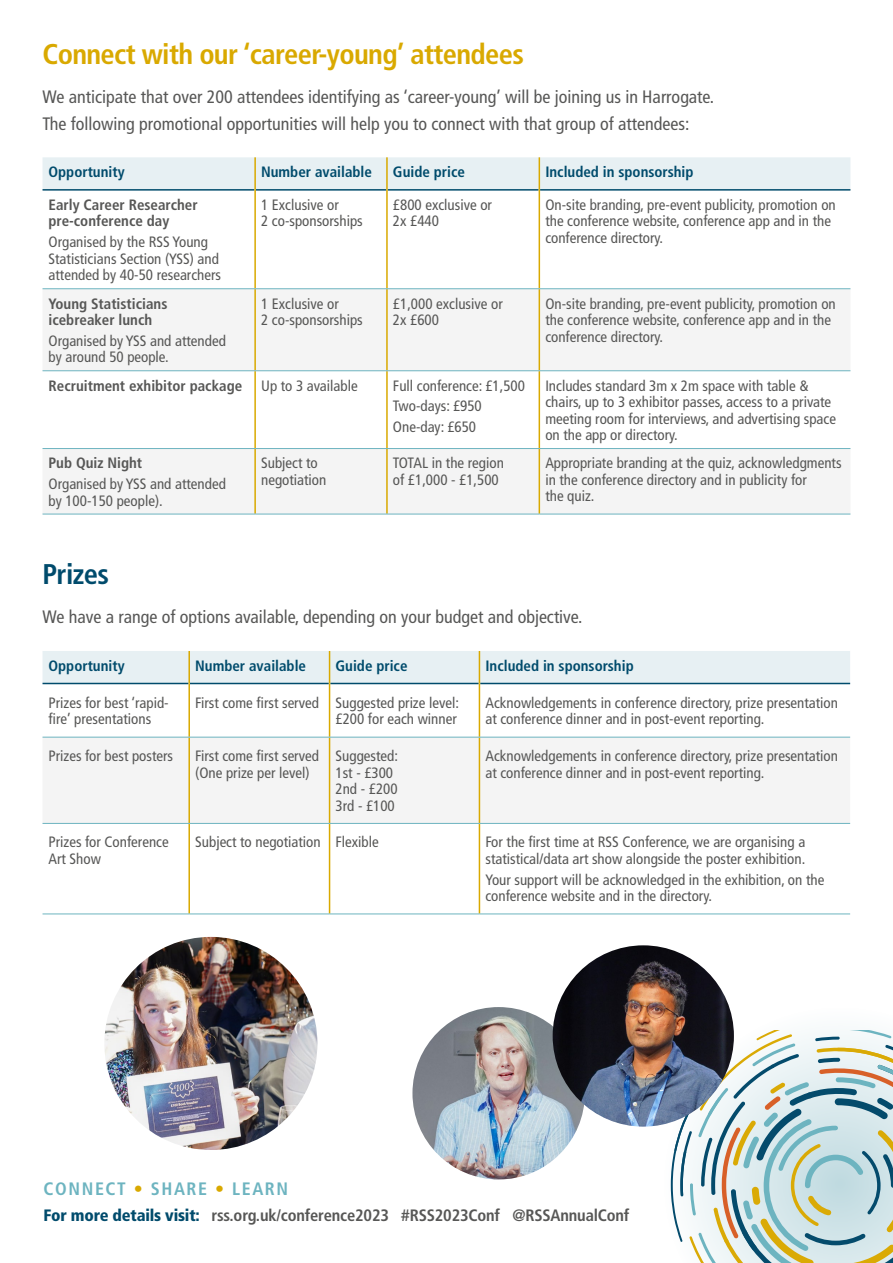
<style>
.page{position:relative;width:893px;height:1263px;background:#fff}
.page>*{position:absolute;margin:0;border:0;box-sizing:border-box;transform-origin:0 0}
.t1{font:700 condensed 28.5px "Frutiger LT Std";letter-spacing:-.025em;color:#d9a900}
.t2{font:700 condensed 28.5px "Frutiger LT Std";letter-spacing:-.025em;color:#004b6c}
.t3{font:condensed 18px/26.4px "Frutiger LT Std";color:#575756}
.t4{font:700 condensed 18px "Frutiger LT Std";letter-spacing:.09em;color:#6db4c0}
.t5{font:700 condensed 16.5px "Frutiger LT Std";letter-spacing:-.01em;color:#575756}
.t6{font:condensed 15px/16.5px "Frutiger LT Std";color:#575756}
.t7{font:700 condensed 15px "Frutiger LT Std";color:#004b6c}
.t8{font:700 condensed 15px/16.5px "Frutiger LT Std";color:#575756}
.s1{color:#d9a900}
.s2{font-weight:900;color:#004b6c}
</style>
<div class="page">
<svg style="left:671px;top:1030px;width:222px;height:233px"></svg>
<div style="left:43px;top:157px;width:807px;height:32px;background:#e7f0f3"></div>
<svg style="left:43px;top:289px;width:807px;height:225px;fill:#f4f4f4"></svg>
<hr style="left:43px;top:189px;width:211px;height:2px;background:#004b6c">
<hr style="left:256px;top:189px;width:130px;height:2px;background:#004b6c">
<hr style="left:388px;top:189px;width:151px;height:2px;background:#004b6c">
<hr style="left:540px;top:189px;width:310px;height:2px;background:#004b6c">
<hr style="left:254px;top:157px;width:2px;height:33px;background:#d9a900">
<hr style="left:386px;top:157px;width:2px;height:33px;background:#d9a900">
<hr style="left:539px;top:157px;width:1px;height:33px;background:#d9a900">
<hr style="left:254px;top:190px;width:2px;height:98px;background:#d9a900">
<hr style="left:386px;top:190px;width:2px;height:98px;background:#d9a900">
<hr style="left:539px;top:190px;width:1px;height:98px;background:#d9a900">
<hr style="left:254px;top:289px;width:2px;height:81px;background:#d9a900">
<hr style="left:386px;top:289px;width:2px;height:81px;background:#d9a900">
<hr style="left:539px;top:289px;width:1px;height:81px;background:#d9a900">
<hr style="left:254px;top:371px;width:2px;height:77px;background:#d9a900">
<hr style="left:386px;top:371px;width:2px;height:77px;background:#d9a900">
<hr style="left:539px;top:371px;width:1px;height:77px;background:#d9a900">
<hr style="left:254px;top:449px;width:2px;height:65px;background:#d9a900">
<hr style="left:386px;top:449px;width:2px;height:65px;background:#d9a900">
<hr style="left:539px;top:449px;width:1px;height:65px;background:#d9a900">
<hr style="left:43px;top:288px;width:212px;height:1px;background:#6db4c0">
<hr style="left:255px;top:288px;width:132px;height:1px;background:#6db4c0">
<hr style="left:387px;top:288px;width:152px;height:1px;background:#6db4c0">
<hr style="left:539px;top:288px;width:311px;height:1px;background:#6db4c0">
<hr style="left:43px;top:370px;width:212px;height:1px;background:#6db4c0">
<hr style="left:255px;top:370px;width:132px;height:1px;background:#6db4c0">
<hr style="left:387px;top:370px;width:152px;height:1px;background:#6db4c0">
<hr style="left:539px;top:370px;width:311px;height:1px;background:#6db4c0">
<hr style="left:43px;top:448px;width:212px;height:1px;background:#6db4c0">
<hr style="left:255px;top:448px;width:132px;height:1px;background:#6db4c0">
<hr style="left:387px;top:448px;width:152px;height:1px;background:#6db4c0">
<hr style="left:539px;top:448px;width:311px;height:1px;background:#6db4c0">
<hr style="left:43px;top:514px;width:212px;height:1px;background:#6db4c0">
<hr style="left:255px;top:514px;width:132px;height:1px;background:#6db4c0">
<hr style="left:387px;top:514px;width:152px;height:1px;background:#6db4c0">
<hr style="left:539px;top:514px;width:311px;height:1px;background:#6db4c0">
<div style="left:43px;top:651px;width:807px;height:32px;background:#e7f0f3"></div>
<svg style="left:43px;top:684px;width:807px;height:229px"></svg>
<div style="left:43px;top:738px;width:807px;height:85px;background:#f4f4f4"></div>
<hr style="left:43px;top:683px;width:145px;height:1px;background:#004b6c">
<hr style="left:190px;top:683px;width:139px;height:1px;background:#004b6c">
<hr style="left:330px;top:683px;width:149px;height:1px;background:#004b6c">
<hr style="left:480px;top:683px;width:370px;height:1px;background:#004b6c">
<hr style="left:188px;top:683px;width:2px;height:54px;background:#d9a900">
<hr style="left:329px;top:683px;width:1px;height:54px;background:#d9a900">
<hr style="left:479px;top:683px;width:1px;height:54px;background:#d9a900">
<hr style="left:188px;top:737px;width:2px;height:86px;background:#d9a900">
<hr style="left:329px;top:737px;width:1px;height:86px;background:#d9a900">
<hr style="left:479px;top:737px;width:1px;height:86px;background:#d9a900">
<hr style="left:188px;top:824px;width:2px;height:89px;background:#d9a900">
<hr style="left:329px;top:824px;width:1px;height:89px;background:#d9a900">
<hr style="left:479px;top:824px;width:1px;height:89px;background:#d9a900">
<hr style="left:188px;top:651px;width:2px;height:32px;background:#d9a900">
<hr style="left:329px;top:651px;width:1px;height:32px;background:#d9a900">
<hr style="left:479px;top:651px;width:1px;height:32px;background:#d9a900">
<hr style="left:43px;top:737px;width:146px;height:1px;background:#6db4c0">
<hr style="left:189px;top:737px;width:141px;height:1px;background:#6db4c0">
<hr style="left:330px;top:737px;width:149px;height:1px;background:#6db4c0">
<hr style="left:479px;top:737px;width:371px;height:1px;background:#6db4c0">
<hr style="left:43px;top:823px;width:146px;height:1px;background:#6db4c0">
<hr style="left:189px;top:823px;width:141px;height:1px;background:#6db4c0">
<hr style="left:330px;top:823px;width:149px;height:1px;background:#6db4c0">
<hr style="left:479px;top:823px;width:371px;height:1px;background:#6db4c0">
<hr style="left:43px;top:913px;width:146px;height:1px;background:#6db4c0">
<hr style="left:189px;top:913px;width:141px;height:1px;background:#6db4c0">
<hr style="left:330px;top:913px;width:149px;height:1px;background:#6db4c0">
<hr style="left:479px;top:913px;width:371px;height:1px;background:#6db4c0">
<img style="left:412px;top:1007px;width:173px;height:172px;border-radius:86px">
<img style="left:553px;top:945px;width:181px;height:181px;border-radius:91px">
<img style="left:104px;top:937px;width:213px;height:213px;border-radius:107px">
<p class="t1" style="left:43px;top:37px;width:483px">Connect with our ‘career-young’ attendees</p>
<p class="t3" style="left:43px;top:84px;width:673px">We anticipate that over 200 attendees identifying as ‘career-young’ will be joining us in Harrogate.<br>The following promotional opportunities will help you to connect with that group of attendees:</p>
<p class="t7" style="left:49px;top:163px;width:78px">Opportunity</p>
<p class="t7" style="left:261px;top:163px;width:112px">Number available</p>
<p class="t7" style="left:393px;top:163px;width:73px">Guide price</p>
<p class="t7" style="left:545px;top:163px;width:150px">Included in sponsorship</p>
<p class="t8" style="left:49px;top:197px;width:151px">Early Career Researcher pre-conference day</p>
<p class="t6" style="left:49px;top:234px;width:174px">Organised by the RSS Young<br>Statisticians Section (YSS) and attended by 40-50 researchers</p>
<p class="t6" style="left:261px;top:197px;width:103px">1 Exclusive or<br>2 co-sponsorships</p>
<p class="t6" style="left:393px;top:197px;width:101px">£800 exclusive or<br>2x £440</p>
<p class="t6" style="left:545px;top:197px;width:292px">On-site branding, pre-event publicity, promotion on the conference website, conference app and in the conference directory.</p>
<p class="t8" style="left:49px;top:295px;width:120px">Young Statisticians icebreaker lunch</p>
<p class="t6" style="left:49px;top:332px;width:179px">Organised by YSS and attended by around 50 people.</p>
<p class="t6" style="left:261px;top:295px;width:103px">1 Exclusive or<br>2 co-sponsorships</p>
<p class="t6" style="left:393px;top:295px;width:111px">£1,000 exclusive or<br>2x £600</p>
<p class="t6" style="left:545px;top:295px;width:292px">On-site branding, pre-event publicity, promotion on the conference website, conference app and in the conference directory.</p>
<p class="t8" style="left:49px;top:377px;width:195px">Recruitment exhibitor package</p>
<p class="t6" style="left:261px;top:377px;width:98px">Up to 3 available</p>
<p class="t6" style="left:393px;top:377px;width:134px">Full conference: £1,500</p>
<p class="t6" style="left:393px;top:398px;width:90px">Two-days: £950</p>
<p class="t6" style="left:393px;top:419px;width:85px">One-day: £650</p>
<p class="t6" style="left:545px;top:377px;width:292px">Includes standard 3m x 2m space with table &amp; chairs, up to 3 exhibitor passes, access to a private meeting room for interviews, and advertising space on the app or directory.</p>
<p class="t8" style="left:49px;top:455px;width:95px">Pub Quiz Night</p>
<p class="t6" style="left:49px;top:476px;width:179px">Organised by YSS and attended by 100-150 people).</p>
<p class="t6" style="left:261px;top:455px;width:67px">Subject to negotiation</p>
<p class="t6" style="left:393px;top:455px;width:112px">TOTAL in the region of £1,000 - £1,500</p>
<p class="t6" style="left:545px;top:455px;width:298px">Appropriate branding at the quiz, acknowledgments in the conference directory and in publicity for<br>the quiz.</p>
<p class="t2" style="left:43px;top:557px;width:68px">Prizes</p>
<p class="t3" style="left:43px;top:604px;width:542px">We have a range of options available, depending on your budget and objective.</p>
<p class="t7" style="left:49px;top:657px;width:78px">Opportunity</p>
<p class="t7" style="left:195px;top:657px;width:112px">Number available</p>
<p class="t7" style="left:336px;top:657px;width:73px">Guide price</p>
<p class="t7" style="left:485px;top:657px;width:150px">Included in sponsorship</p>
<p class="t6" style="left:49px;top:694px;width:122px">Prizes for best ‘rapid&shy;fire’ presentations</p>
<p class="t6" style="left:195px;top:694px;width:125px">First come first served</p>
<p class="t6" style="left:336px;top:694px;width:125px">Suggested prize level: £200 for each winner</p>
<p class="t6" style="left:485px;top:694px;width:354px">Acknowledgements in conference directory, prize presentation at conference dinner and in post-event reporting.</p>
<p class="t6" style="left:49px;top:748px;width:126px">Prizes for best posters</p>
<p class="t6" style="left:195px;top:748px;width:125px">First come first served</p>
<p class="t6" style="left:195px;top:764px;width:116px">(One prize per level)</p>
<p class="t6" style="left:485px;top:748px;width:354px">Acknowledgements in conference directory, prize presentation at conference dinner and in post-event reporting.</p>
<p class="t6" style="left:336px;top:748px;width:64px">Suggested:</p>
<p class="t6" style="left:336px;top:764px;width:59px">1st - £300</p>
<p class="t6" style="left:336px;top:781px;width:64px">2nd - £200</p>
<p class="t6" style="left:336px;top:797px;width:61px">3rd - £100</p>
<p class="t6" style="left:49px;top:834px;width:122px">Prizes for Conference<br>Art Show</p>
<p class="t6" style="left:195px;top:834px;width:127px">Subject to negotiation</p>
<p class="t6" style="left:336px;top:834px;width:45px">Flexible</p>
<p class="t6" style="left:485px;top:834px;width:321px">For the first time at RSS Conference, we are organising a statistical/data art show alongside the poster exhibition.</p>
<p class="t6" style="left:485px;top:871px;width:340px">Your support will be acknowledged in the exhibition, on the conference website and in the directory.</p>
<p class="t4" style="left:44px;top:1178px;width:246px">CONNECT <span class="s1">•</span> SHARE <span class="s1">•</span> LEARN</p>
<p class="t5" style="left:44px;top:1205px;width:587px"><span class="s2">For more details visit:</span> rss.org.uk/conference2023 #RSS2023Conf @RSSAnnualConf</p>
</div>
